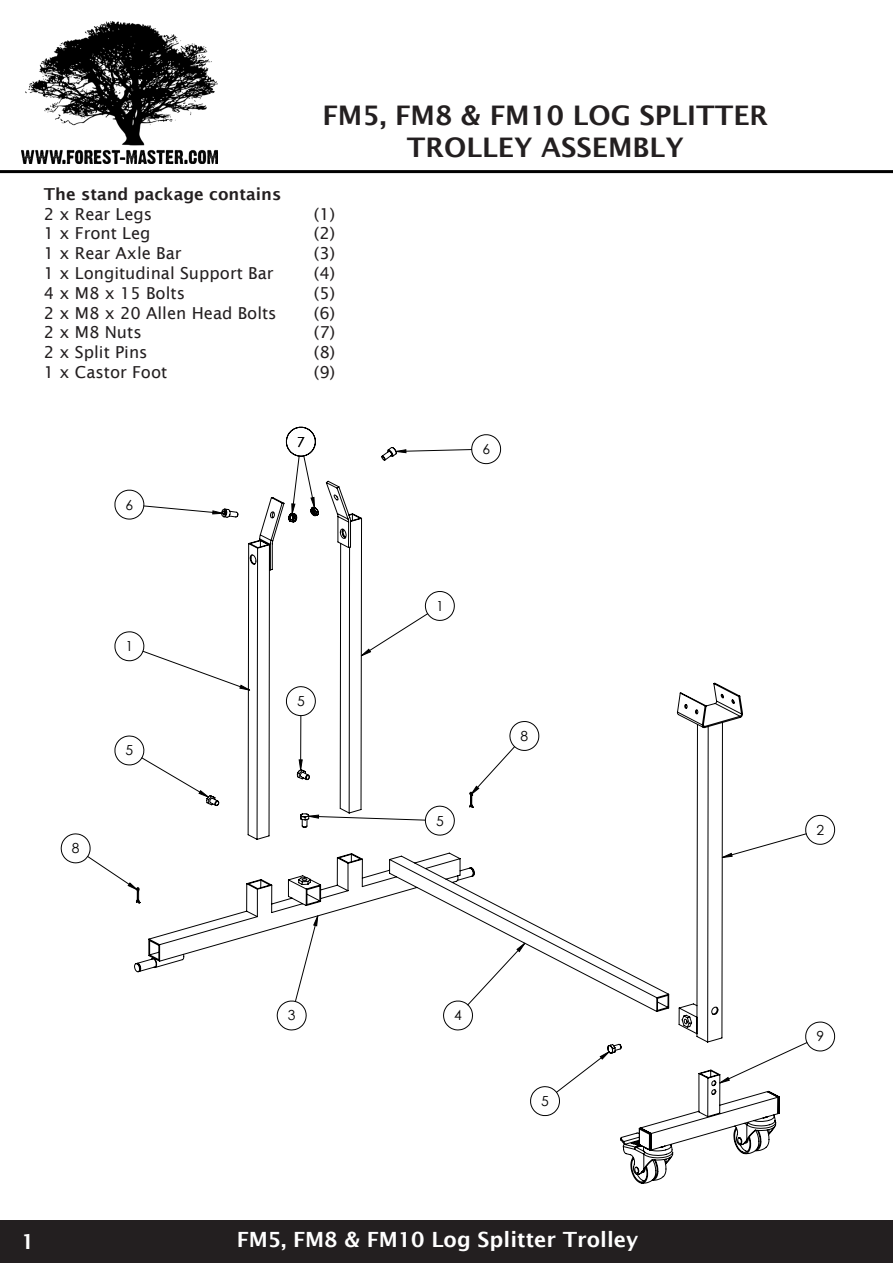
<style>
.page{position:relative;width:893px;height:1263px;background:#fff}
.page>*{position:absolute;margin:0;border:0;box-sizing:border-box;transform-origin:0 0}
.t1{font:600 27px/32.4px "Lucida Sans";color:#231f20;text-align:center}
.t2{font:600 21px "Lucida Sans";color:#fff}
.t3{font:16.5px "Lucida Sans";color:#231f20}
.t4{font:600 16.5px "Lucida Sans";color:#231f20}
.t5{font:13.95px "Century Gothic";color:#000}
</style>
<div class="page">
<hr style="left:0;top:170px;width:893px;height:3px;background:#000">
<img style="left:21px;top:21px;width:196px;height:143px">
<div style="left:0;top:1220px;width:893px;height:43px;background:#231f20"></div>
<svg style="left:134px;top:446px;width:646px;height:738px"></svg>
<h1 class="t1" style="left:322px;top:99px;width:447px">FM5, FM8 &amp; FM10 LOG SPLITTER<br>TROLLEY ASSEMBLY</h1>
<p class="t4" style="left:44px;top:184px;width:239px">The stand package contains</p>
<p class="t3" style="left:44px;top:204px;width:110px">2 x Rear Legs</p>
<p class="t3" style="left:314px;top:204px;width:23px">(1)</p>
<p class="t3" style="left:44px;top:224px;width:108px">1 x Front Leg</p>
<p class="t3" style="left:314px;top:224px;width:23px">(2)</p>
<p class="t3" style="left:44px;top:244px;width:139px">1 x Rear Axle Bar</p>
<p class="t3" style="left:314px;top:244px;width:23px">(3)</p>
<p class="t3" style="left:44px;top:264px;width:231px">1 x Longitudinal Support Bar</p>
<p class="t3" style="left:314px;top:264px;width:23px">(4)</p>
<p class="t3" style="left:44px;top:283px;width:143px">4 x M8 x 15 Bolts</p>
<p class="t3" style="left:314px;top:283px;width:23px">(5)</p>
<p class="t3" style="left:44px;top:303px;width:234px">2 x M8 x 20 Allen Head Bolts</p>
<p class="t3" style="left:314px;top:303px;width:23px">(6)</p>
<p class="t3" style="left:44px;top:323px;width:99px">2 x M8 Nuts</p>
<p class="t3" style="left:314px;top:323px;width:23px">(7)</p>
<p class="t3" style="left:44px;top:343px;width:105px">2 x Split Pins</p>
<p class="t3" style="left:314px;top:343px;width:23px">(8)</p>
<p class="t3" style="left:44px;top:363px;width:125px">1 x Castor Foot</p>
<p class="t3" style="left:314px;top:363px;width:23px">(9)</p>
<p class="t5" style="left:126px;top:495px;width:9px">6</p>
<p class="t5" style="left:72px;top:838px;width:9px">8</p>
<p class="t5" style="left:126px;top:636px;width:9px">1</p>
<p class="t5" style="left:126px;top:741px;width:9px">5</p>
<p class="t5" style="left:297px;top:432px;width:9px">7</p>
<p class="t5" style="left:297px;top:691px;width:9px">5</p>
<p class="t5" style="left:482px;top:439px;width:9px">6</p>
<p class="t5" style="left:436px;top:596px;width:9px">1</p>
<p class="t5" style="left:436px;top:811px;width:9px">5</p>
<p class="t5" style="left:521px;top:726px;width:9px">8</p>
<p class="t5" style="left:816px;top:820px;width:9px">2</p>
<p class="t5" style="left:288px;top:1005px;width:9px">3</p>
<p class="t5" style="left:454px;top:1005px;width:9px">4</p>
<p class="t5" style="left:541px;top:1091px;width:9px">5</p>
<p class="t2" style="left:21px;top:1230px;width:15px">1</p>
<p class="t2" style="left:237px;top:1228px;width:403px">FM5, FM8 &amp; FM10 Log Splitter Trolley</p>
<p class="t5" style="left:816px;top:1026px;width:9px">9</p>
</div>
